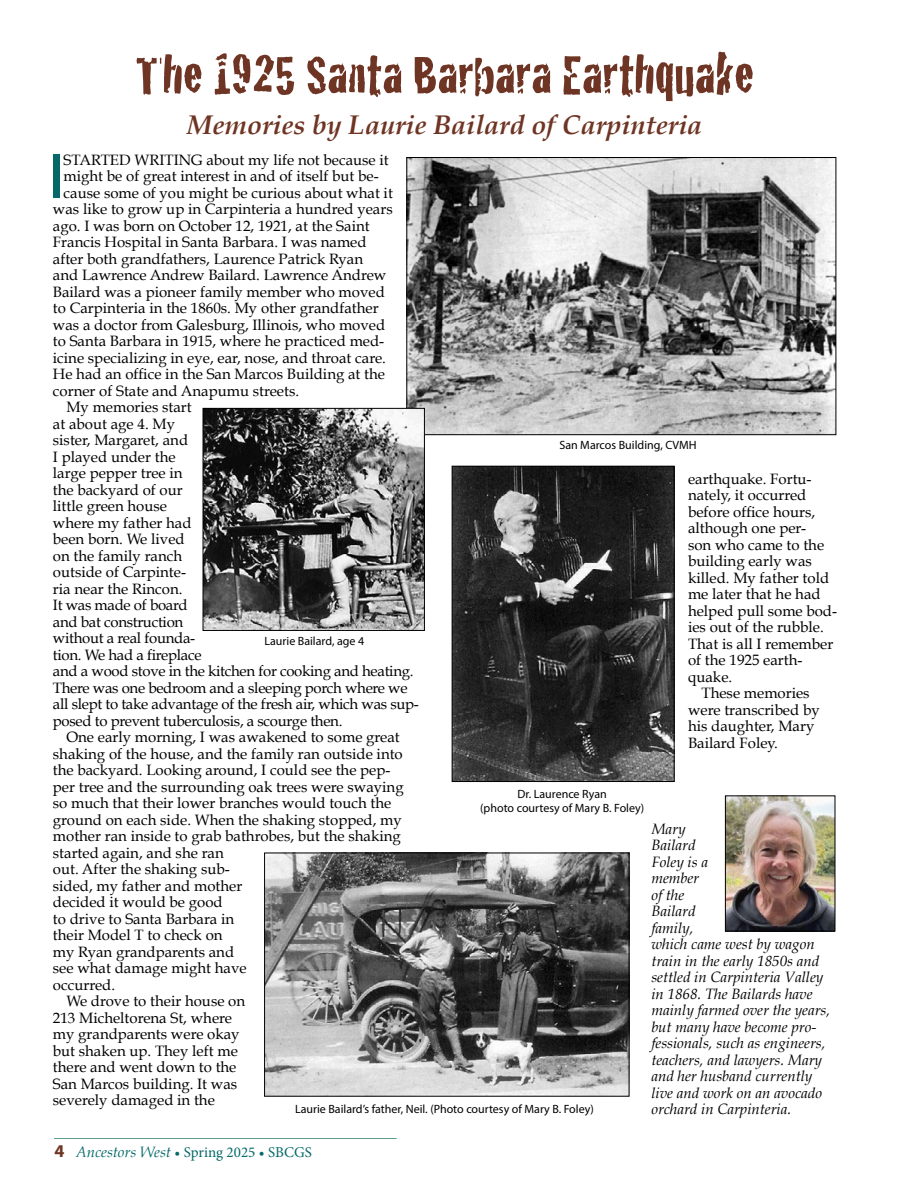
<style>
.page{position:relative;width:918px;height:1188px;background:#fff}
.page>*{position:absolute;margin:0;border:0;box-sizing:border-box;transform-origin:0 0}
.t1{font:600 condensed 63.9px "Myriad Pro";color:#056969}
.t2{font:57px "Cracked";color:#6f3524}
.t3{font:italic 700 27px "Book Antiqua";color:#6f3524}
.t4{font:15px "Book Antiqua";color:#000}
.t5{font:italic 15px/16.5px "Book Antiqua";color:#000}
.t6{font:15px "Book Antiqua";letter-spacing:-.02em;color:#000}
.t7{font:15px "Minion Pro";color:#056969}
.t8{font:12px/13.5px "Myriad Pro";color:#000;text-align:center}
.s1{font-family:"Myriad Pro";font-weight:700;font-size:18px;color:#6f3524}
.s2{font-family:"Book Antiqua";font-style:italic}
</style>
<div class="page">
<hr style="left:54px;top:1138px;width:343px;height:1px;background:#5ca08c">
<img style="left:408px;top:159px;width:426px;height:274px">
<div style="left:406px;top:157px;width:430px;height:278px;border:1px solid #000"></div>
<img style="left:454px;top:468px;width:219px;height:312px">
<div style="left:452px;top:466px;width:223px;height:316px;border:1px solid #000"></div>
<img style="left:205px;top:410px;width:218px;height:219px">
<div style="left:203px;top:408px;width:222px;height:223px;border:1px solid #000"></div>
<img style="left:266px;top:855px;width:361px;height:240px">
<div style="left:264px;top:853px;width:365px;height:244px;border:1px solid #000"></div>
<img style="left:727px;top:797px;width:106px;height:132px">
<div style="left:725px;top:795px;width:110px;height:136px;border:1px solid #000"></div>
<h2 class="t2" style="left:135px;top:30px;width:620px">The 1925 Santa Barbara Earthquake</h2>
<h3 class="t3" style="left:187px;top:109px;width:517px">Memories by Laurie Bailard of Carpinteria</h3>
<h1 class="t1" style="left:49px;top:137px;width:16px">I</h1>
<p class="t4" style="left:64px;top:150px;width:327px">STARTED WRITING about my life not because it</p>
<p class="t4" style="left:64px;top:167px;width:317px">might be of great interest in and of itself but be-</p>
<p class="t4" style="left:64px;top:183px;width:331px">cause some of you might be curious about what it</p>
<p class="t4" style="left:53px;top:200px;width:341px">was like to grow up in Carpinteria a hundred years</p>
<p class="t4" style="left:53px;top:216px;width:318px">ago. I was born on October 12, 1921, at the Saint</p>
<p class="t4" style="left:53px;top:233px;width:315px">Francis Hospital in Santa Barbara. I was named</p>
<p class="t4" style="left:53px;top:249px;width:312px">after both grandfathers, Laurence Patrick Ryan</p>
<p class="t4" style="left:53px;top:266px;width:335px">and Lawrence Andrew Bailard. Lawrence Andrew</p>
<p class="t4" style="left:53px;top:282px;width:334px">Bailard was a pioneer family member who moved</p>
<p class="t4" style="left:53px;top:299px;width:327px">to Carpinteria in the 1860s. My other grandfather</p>
<p class="t4" style="left:53px;top:315px;width:334px">was a doctor from Galesburg, Illinois, who moved</p>
<p class="t4" style="left:53px;top:332px;width:333px">to Santa Barbara in 1915, where he practiced med-</p>
<p class="t4" style="left:53px;top:348px;width:335px">icine specializing in eye, ear, nose, and throat care.</p>
<p class="t4" style="left:53px;top:365px;width:334px">He had an office in the San Marcos Building at the</p>
<p class="t4" style="left:53px;top:381px;width:248px">corner of State and Anapumu streets.</p>
<p class="t4" style="left:66px;top:398px;width:127px">My memories start</p>
<p class="t4" style="left:53px;top:414px;width:124px">at about age 4. My</p>
<p class="t4" style="left:53px;top:431px;width:137px">sister, Margaret, and</p>
<p class="t4" style="left:53px;top:447px;width:124px">I played under the</p>
<p class="t4" style="left:53px;top:464px;width:131px">large pepper tree in</p>
<p class="t4" style="left:53px;top:480px;width:131px">the backyard of our</p>
<p class="t4" style="left:53px;top:497px;width:116px">little green house</p>
<p class="t4" style="left:53px;top:513px;width:140px">where my father had</p>
<p class="t4" style="left:53px;top:530px;width:133px">been born. We lived</p>
<p class="t4" style="left:53px;top:546px;width:131px">on the family ranch</p>
<p class="t4" style="left:53px;top:563px;width:135px">outside of Carpinte-</p>
<p class="t4" style="left:53px;top:579px;width:131px">ria near the Rincon.</p>
<p class="t6" style="left:53px;top:596px;width:136px">It was made of board</p>
<p class="t6" style="left:53px;top:612px;width:132px">and bat construction</p>
<p class="t6" style="left:53px;top:629px;width:144px">without a real founda-</p>
<p class="t6" style="left:53px;top:645px;width:150px">tion. We had a fireplace</p>
<p class="t6" style="left:53px;top:662px;width:362px">and a wood stove in the kitchen for cooking and heating.</p>
<p class="t6" style="left:53px;top:678px;width:356px">There was one bedroom and a sleeping porch where we</p>
<p class="t6" style="left:53px;top:695px;width:367px">all slept to take advantage of the fresh air, which was sup-</p>
<p class="t6" style="left:53px;top:711px;width:291px">posed to prevent tuberculosis, a scourge then.</p>
<p class="t4" style="left:66px;top:728px;width:335px">One early morning, I was awakened to some great</p>
<p class="t4" style="left:53px;top:744px;width:351px">shaking of the house, and the family ran outside into</p>
<p class="t4" style="left:53px;top:761px;width:339px">the backyard. Looking around, I could see the pep-</p>
<p class="t4" style="left:53px;top:777px;width:352px">per tree and the surrounding oak trees were swaying</p>
<p class="t4" style="left:53px;top:794px;width:340px">so much that their lower branches would touch the</p>
<p class="t4" style="left:53px;top:810px;width:350px">ground on each side. When the shaking stopped, my</p>
<p class="t4" style="left:53px;top:827px;width:349px">mother ran inside to grab bathrobes, but the shaking</p>
<p class="t4" style="left:53px;top:843px;width:172px">started again, and she ran</p>
<p class="t4" style="left:53px;top:860px;width:178px">out. After the shaking sub-</p>
<p class="t4" style="left:53px;top:876px;width:191px">sided, my father and mother</p>
<p class="t4" style="left:53px;top:893px;width:171px">decided it would be good</p>
<p class="t4" style="left:53px;top:909px;width:183px">to drive to Santa Barbara in</p>
<p class="t4" style="left:53px;top:926px;width:171px">their Model T to check on</p>
<p class="t4" style="left:53px;top:942px;width:183px">my Ryan grandparents and</p>
<p class="t4" style="left:53px;top:959px;width:195px">see what damage might have</p>
<p class="t4" style="left:53px;top:975px;width:64px">occurred.</p>
<p class="t4" style="left:66px;top:992px;width:180px">We drove to their house on</p>
<p class="t4" style="left:53px;top:1008px;width:181px">213 Micheltorena St, where</p>
<p class="t4" style="left:53px;top:1025px;width:188px">my grandparents were okay</p>
<p class="t4" style="left:53px;top:1041px;width:186px">but shaken up. They left me</p>
<p class="t4" style="left:53px;top:1058px;width:185px">there and went down to the</p>
<p class="t4" style="left:53px;top:1074px;width:186px">San Marcos building. It was</p>
<p class="t4" style="left:53px;top:1091px;width:163px">severely damaged in the</p>
<p class="t8" style="left:559px;top:438px;width:139px">San Marcos Building, CVMH</p>
<p class="t4" style="left:688px;top:469px;width:125px">earthquake. Fortu-</p>
<p class="t4" style="left:688px;top:486px;width:120px">nately, it occurred</p>
<p class="t4" style="left:688px;top:502px;width:129px">before office hours,</p>
<p class="t4" style="left:688px;top:519px;width:120px">although one per-</p>
<p class="t4" style="left:688px;top:535px;width:138px">son who came to the</p>
<p class="t4" style="left:688px;top:552px;width:125px">building early was</p>
<p class="t4" style="left:688px;top:568px;width:143px">killed. My father told</p>
<p class="t4" style="left:688px;top:585px;width:134px">me later that he had</p>
<p class="t4" style="left:688px;top:601px;width:151px">helped pull some bod-</p>
<p class="t4" style="left:688px;top:618px;width:137px">ies out of the rubble.</p>
<p class="t4" style="left:688px;top:634px;width:147px">That is all I remember</p>
<p class="t4" style="left:688px;top:651px;width:116px">of the 1925 earth-</p>
<p class="t4" style="left:688px;top:667px;width:46px">quake.</p>
<p class="t4" style="left:702px;top:684px;width:110px">These memories</p>
<p class="t4" style="left:688px;top:700px;width:133px">were transcribed by</p>
<p class="t4" style="left:688px;top:717px;width:128px">his daughter, Mary</p>
<p class="t4" style="left:688px;top:733px;width:91px">Bailard Foley.</p>
<p class="t8" style="left:264px;top:634px;width:101px">Laurie Bailard, age 4</p>
<p class="t8" style="left:480px;top:787px;width:165px">Dr. Laurence Ryan<br>(photo courtesy of Mary B. Foley)</p>
<p class="t5" style="left:651px;top:821px;width:180px">Mary<br>Bailard<br>Foley is a<br>member<br>of the<br>Bailard<br>family,<br>which came west by wagon train in the early 1850s and settled in Carpinteria Valley in 1868. The Bailards have mainly farmed over the years, but many have become pro&shy;fessionals, such as engineers, teachers, and lawyers. Mary and her husband currently live and work on an avocado orchard in Carpinteria.</p>
<p class="t8" style="left:295px;top:1102px;width:300px">Laurie Bailard’s father, Neil. (Photo courtesy of Mary B. Foley)</p>
<p class="t7" style="left:55px;top:1142px;width:259px"><span class="s1">4</span> <span class="s2">Ancestors West</span> • Spring 2025 • SBCGS</p>
</div>
